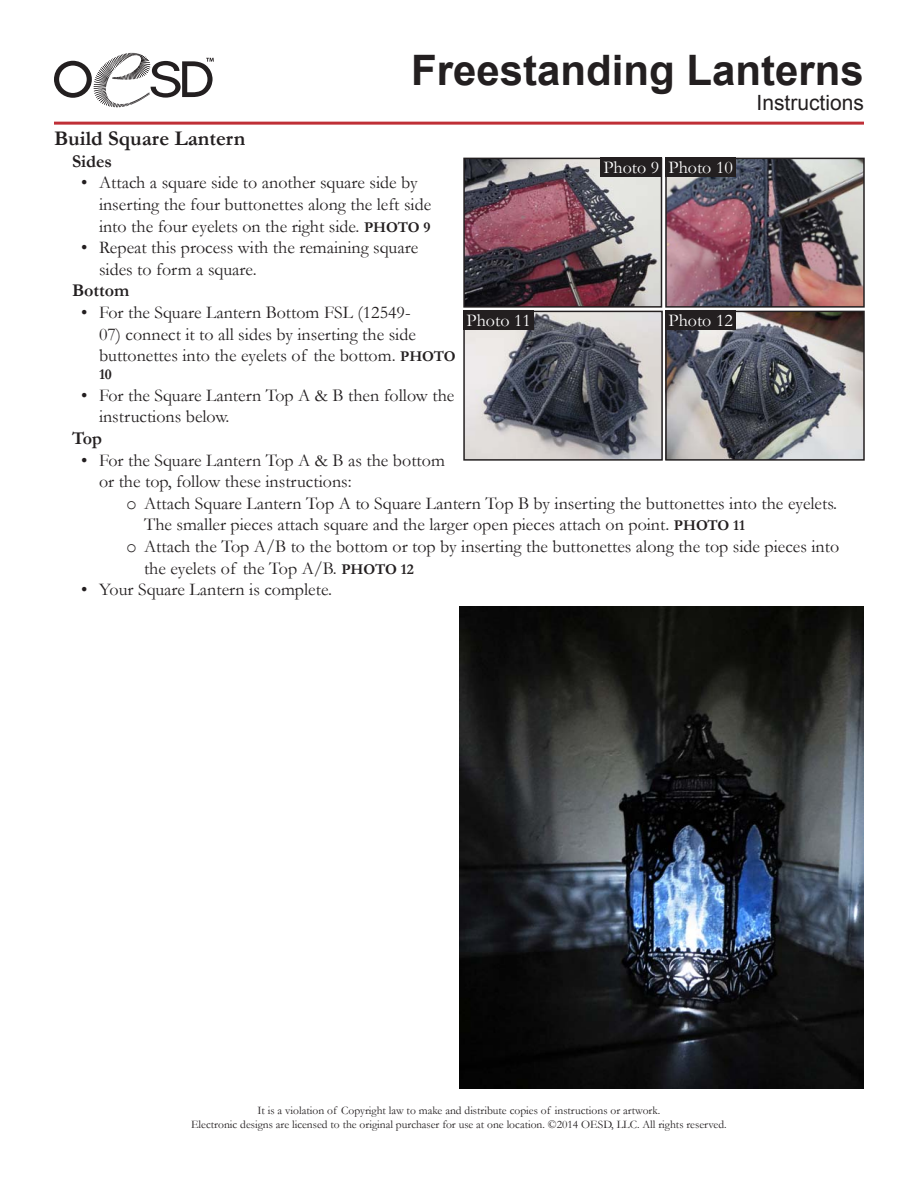
<style>
.page{position:relative;width:918px;height:1188px;background:#fff}
.page>*{position:absolute;margin:0;border:0;box-sizing:border-box;transform-origin:0 0}
.t1{font:700 42px "Arial";color:#231f20}
.Paragraph_Style_2{font:700 21px "Garamond";color:#231f20}
.t2{font:21px "Arial";color:#231f20}
.Paragraph_Style_4{font:18px/21.6px "Garamond";color:#231f20}
.List_Paragraph{font:18px/21.6px "Garamond";color:#231f20}
.t3{font:18px "Garamond";color:#fff}
.Paragraph_Style_4-2{font:700 18px "Garamond";color:#231f20}
.Paragraph_Style_4-3{font:700 15px "Garamond";color:#231f20}
.t4{font:11.55px/13.8px "Garamond";color:#231f20;text-align:center}
.s1{font-weight:700;font-size:15px}
.s2{font-family:"Courier New"}
</style>
<div class="page">
<svg style="left:54px;top:53px;width:160px;height:54px"></svg>
<hr style="left:54px;top:122px;width:810px;height:3px;background:#bf2f37">
<img style="left:668px;top:314px;width:194px;height:144px">
<div style="left:665px;top:311px;width:200px;height:150px;border:2px solid #231f20"></div>
<img style="left:668px;top:161px;width:194px;height:144px">
<div style="left:665px;top:158px;width:200px;height:150px;border:2px solid #231f20"></div>
<img style="left:466px;top:314px;width:194px;height:144px">
<div style="left:463px;top:311px;width:200px;height:150px;border:2px solid #231f20"></div>
<img style="left:466px;top:161px;width:193px;height:144px">
<div style="left:463px;top:158px;width:199px;height:150px;border:2px solid #231f20"></div>
<div style="left:601px;top:158px;width:61px;height:19px;background:#231f20"></div>
<div style="left:665px;top:158px;width:71px;height:19px;background:#231f20"></div>
<div style="left:665px;top:311px;width:71px;height:19px;background:#231f20"></div>
<div style="left:463px;top:311px;width:71px;height:19px;background:#231f20"></div>
<img style="left:460px;top:607px;width:404px;height:482px">
<h1 class="t1" style="left:411px;top:42px;width:454px">Freestanding Lanterns</h1>
<p class="t2" style="left:757px;top:89px;width:109px">Instructions</p>
<p class="Paragraph_Style_2" style="left:54px;top:124px;width:193px">Build Square Lantern</p>
<p class="Paragraph_Style_4-2" style="left:72px;top:149px;width:42px">Sides</p>
<p class="Paragraph_Style_4" style="left:99px;top:171px;width:334px;text-indent:-18px">• Attach a square side to another square side by inserting the four buttonettes along the left side into the four eyelets on the right side. <span class="s1">PHOTO 9</span></p>
<p class="Paragraph_Style_4" style="left:99px;top:236px;width:321px;text-indent:-18px">• Repeat this process with the remaining square sides to form a square.</p>
<p class="Paragraph_Style_4-2" style="left:72px;top:278px;width:59px">Bottom</p>
<p class="Paragraph_Style_4" style="left:81px;top:301px;width:331px">• For the Square Lantern Bottom FSL (12549-</p>
<p class="Paragraph_Style_4" style="left:99px;top:323px;width:358px">07) connect it to all sides by inserting the side buttonettes into the eyelets of the bottom. <span class="s1">PHOTO</span></p>
<p class="Paragraph_Style_4-3" style="left:99px;top:364px;width:14px">10</p>
<p class="Paragraph_Style_4" style="left:99px;top:384px;width:357px;text-indent:-18px">• For the Square Lantern Top A &amp; B then follow the instructions below.</p>
<p class="Paragraph_Style_4-2" style="left:72px;top:426px;width:32px">Top</p>
<p class="Paragraph_Style_4" style="left:99px;top:449px;width:347px;text-indent:-18px">• For the Square Lantern Top A &amp; B as the bottom or the top, follow these instructions:</p>
<p class="List_Paragraph" style="left:144px;top:492px;width:695px;text-indent:-18px"><span class="s2">o</span> Attach Square Lantern Top A to Square Lantern Top B by inserting the buttonettes into the eyelets.<br>The smaller pieces attach square and the larger open pieces attach on point. <span class="s1">PHOTO 11</span></p>
<p class="List_Paragraph" style="left:144px;top:535px;width:697px;text-indent:-18px"><span class="s2">o</span> Attach the Top A/B to the bottom or top by inserting the buttonettes along the top side pieces into the eyelets of the Top A/B. <span class="s1">PHOTO 12</span></p>
<p class="Paragraph_Style_4" style="left:81px;top:578px;width:253px">• Your Square Lantern is complete.</p>
<p class="t3" style="left:603px;top:155px;width:57px">Photo 9</p>
<p class="t3" style="left:669px;top:155px;width:66px">Photo 10</p>
<p class="t3" style="left:467px;top:308px;width:66px">Photo 11</p>
<p class="t3" style="left:669px;top:308px;width:66px">Photo 12</p>
<p class="t4" style="left:191px;top:1103px;width:537px">It is a violation of Copyright law to make and distribute copies of instructions or artwork.<br>Electronic designs are licensed to the original purchaser for use at one location. ©2014 OESD, LLC. All rights reserved.</p>
</div>
